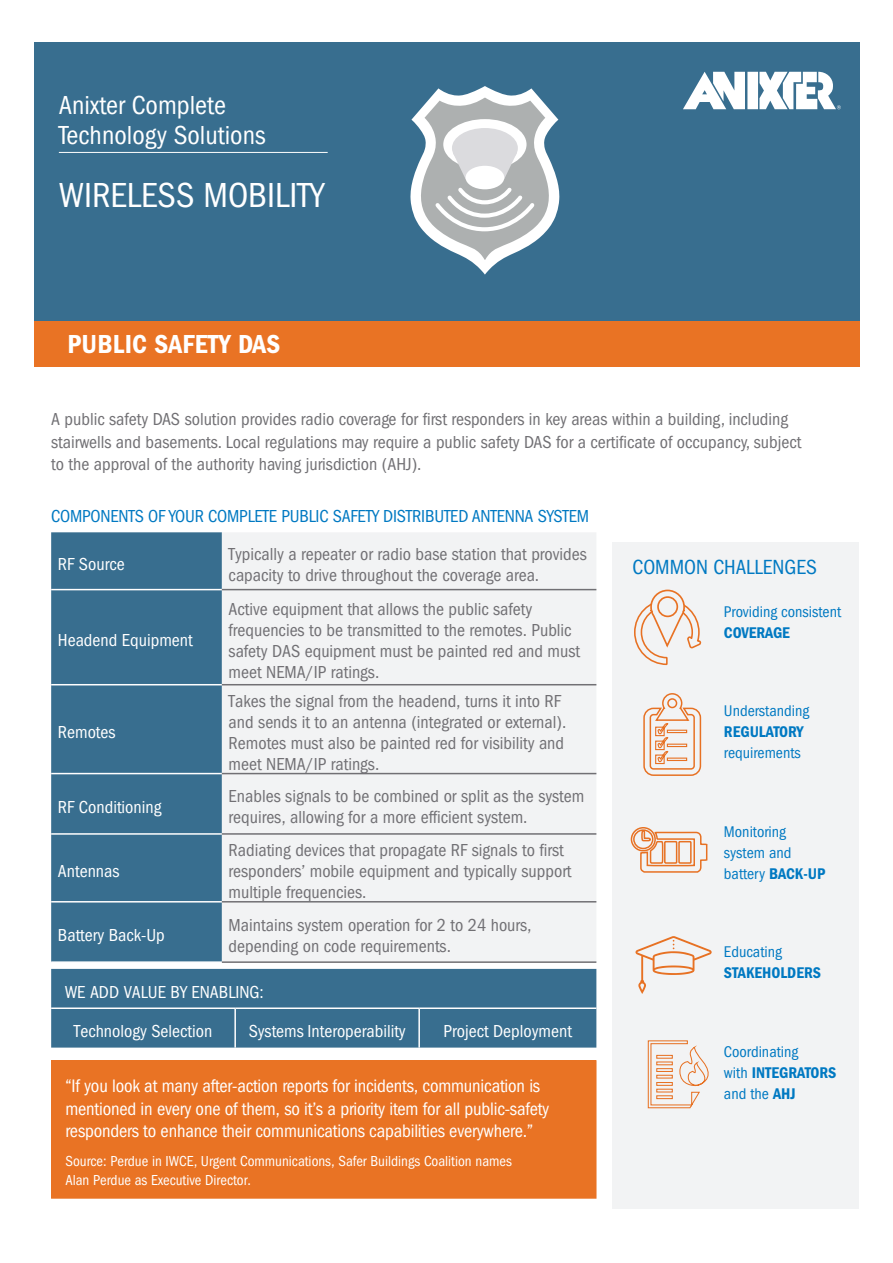
<style>
.page{position:relative;width:893px;height:1263px;background:#fff}
.page>*{position:absolute;margin:0;border:0;box-sizing:border-box;transform-origin:0 0}
.Header_Intro{font:condensed 36px "ITC Franklin Gothic Std";color:#fff}
.Header_Intro-2{font:condensed 27px/30px "ITC Franklin Gothic Std";color:#fff}
.Headline_16_15{font:27px "ITC Franklin Gothic Std Dm Cd";letter-spacing:.01em;color:#fff}
.Body_10_14{font:condensed 21.15px "ITC Franklin Gothic Std";color:#0079c2}
.Callout_10_12{font:condensed 18.75px/22.5px "ITC Franklin Gothic Std";letter-spacing:-.01em;color:#fff}
.Callout_10_12-2{font:condensed 18px/21px "ITC Franklin Gothic Std";color:#717074}
.Body_10_14-2{font:condensed 18px/22.5px "ITC Franklin Gothic Std";color:#717074}
.Callout_10_12-3{font:condensed 18px "ITC Franklin Gothic Std";color:#fff}
.Subhead_12_14{font:condensed 18px "ITC Franklin Gothic Std";letter-spacing:-.01em;color:#0079c2}
.Body_White{font:condensed 16.05px/20.9px "ITC Franklin Gothic Std";color:#0079c2}
.Body_White-2{font:16.05px/20.9px "ITC Franklin Gothic Std Dm Cd";color:#0079c2}
.Callout_10_12-4{font:condensed 15px/19.5px "ITC Franklin Gothic Std";color:#fff}
.s1{font-family:"ITC Franklin Gothic Std Dm Cd";font-stretch:normal}
.s2{font-family:"ITC Franklin Gothic Std";font-stretch:condensed}
</style>
<div class="page">
<div style="left:34px;top:42px;width:825px;height:324px;background:#386e8f"></div>
<div style="left:34px;top:321px;width:825px;height:45px;background:#e97324"></div>
<hr style="left:59px;top:152px;width:269px;height:1px;background:#fff">
<div style="left:747px;top:72px;width:11px;height:37px;background:#fff"></div>
<svg style="left:683px;top:72px;width:62px;height:37px"></svg>
<svg style="left:759px;top:72px;width:82px;height:37px"></svg>
<div style="left:612px;top:543px;width:247px;height:666px;background:#f2f3f4"></div>
<svg style="left:410px;top:86px;width:150px;height:189px"></svg>
<div style="left:51px;top:532px;width:171px;height:429px;background:#386e8f"></div>
<div style="left:222px;top:533px;width:374px;height:428px;background:#f2f3f4"></div>
<hr style="left:51px;top:589px;width:171px;height:1px;background:#fff">
<hr style="left:51px;top:684px;width:171px;height:1px;background:#fff">
<hr style="left:51px;top:773px;width:171px;height:1px;background:#fff">
<hr style="left:51px;top:833px;width:171px;height:2px;background:#fff">
<hr style="left:51px;top:901px;width:171px;height:1px;background:#fff">
<hr style="left:222px;top:589px;width:374px;height:1px;background:#717074">
<hr style="left:222px;top:684px;width:374px;height:1px;background:#717074">
<hr style="left:222px;top:773px;width:374px;height:1px;background:#717074">
<hr style="left:222px;top:833px;width:374px;height:2px;background:#717074">
<hr style="left:222px;top:901px;width:374px;height:1px;background:#717074">
<hr style="left:222px;top:961px;width:374px;height:2px;background:#717074">
<div style="left:51px;top:969px;width:545px;height:78px;background:#386e8f"></div>
<hr style="left:234px;top:1009px;width:2px;height:38px;background:#fff">
<hr style="left:418px;top:1009px;width:2px;height:38px;background:#fff">
<hr style="left:51px;top:1007px;width:184px;height:2px;background:#fff">
<hr style="left:235px;top:1007px;width:184px;height:2px;background:#fff">
<hr style="left:419px;top:1007px;width:177px;height:2px;background:#fff">
<div style="left:52px;top:1061px;width:544px;height:137px;background:#e97324"></div>
<div style="left:51px;top:1060px;width:545px;height:138px;border:1px solid #e97324"></div>
<svg style="left:634px;top:589px;width:68px;height:77px"></svg>
<div style="left:658px;top:597px;width:19px;height:19px;background:#f2f3f4;border-radius:50%"></div>
<div style="left:657px;top:596px;width:21px;height:21px;border:2px solid #e87224;border-radius:50%"></div>
<svg style="left:643px;top:693px;width:59px;height:83px"></svg>
<svg style="left:630px;top:827px;width:78px;height:46px"></svg>
<svg style="left:635px;top:936px;width:77px;height:58px"></svg>
<svg style="left:647px;top:1040px;width:62px;height:69px"></svg>
<p class="Header_Intro-2" style="left:59px;top:90px;width:208px">Anixter Complete<br>Technology Solutions</p>
<p class="Header_Intro" style="left:59px;top:175px;width:267px">WIRELESS MOBILITY</p>
<p class="Headline_16_15" style="left:68px;top:328px;width:214px">PUBLIC SAFETY DAS</p>
<p class="Body_10_14-2" style="left:51px;top:408px;width:752px">A public safety DAS solution provides radio coverage for first responders in key areas within a building, including stairwells and basements. Local regulations may require a public safety DAS for a certificate of occupancy, subject to the approval of the authority having jurisdiction (AHJ).</p>
<p class="Subhead_12_14" style="left:51px;top:506px;width:539px">COMPONENTS OF YOUR COMPLETE PUBLIC SAFETY DISTRIBUTED ANTENNA SYSTEM</p>
<p class="Body_10_14" style="left:632px;top:555px;width:186px">COMMON CHALLENGES</p>
<p class="Body_White" style="left:724px;top:601px;width:119px">Providing consistent<br><span class="s1">COVERAGE</span></p>
<p class="Callout_10_12-3" style="left:58px;top:554px;width:68px">RF Source</p>
<p class="Callout_10_12-2" style="left:229px;top:543px;width:360px">Typically a repeater or radio base station that provides capacity to drive throughout the coverage area.</p>
<p class="Callout_10_12-2" style="left:229px;top:598px;width:353px">Active equipment that allows the public safety frequencies to be transmitted to the remotes. Public safety DAS equipment must be painted red and must meet NEMA/IP ratings.</p>
<p class="Callout_10_12-3" style="left:58px;top:630px;width:136px">Headend Equipment</p>
<p class="Callout_10_12-3" style="left:58px;top:722px;width:59px">Remotes</p>
<p class="Callout_10_12-2" style="left:229px;top:690px;width:339px">Takes the signal from the headend, turns it into RF and sends it to an antenna (integrated or external).<br>Remotes must also be painted red for visibility and meet NEMA/IP ratings.</p>
<p class="Callout_10_12-3" style="left:58px;top:797px;width:105px">RF Conditioning</p>
<p class="Callout_10_12-2" style="left:229px;top:786px;width:357px">Enables signals to be combined or split as the system requires, allowing for a more efficient system.</p>
<p class="Callout_10_12-3" style="left:58px;top:861px;width:63px">Antennas</p>
<p class="Callout_10_12-2" style="left:229px;top:840px;width:344px">Radiating devices that propagate RF signals to first responders’ mobile equipment and typically support multiple frequencies.</p>
<p class="Callout_10_12-3" style="left:58px;top:925px;width:108px">Battery Back-Up</p>
<p class="Callout_10_12-2" style="left:229px;top:914px;width:304px">Maintains system operation for 2 to 24 hours, depending on code requirements.</p>
<p class="Callout_10_12-3" style="left:65px;top:982px;width:201px">WE ADD VALUE BY ENABLING:</p>
<p class="Callout_10_12-3" style="left:74px;top:1021px;width:140px">Technology Selection</p>
<p class="Callout_10_12-3" style="left:249px;top:1021px;width:158px">Systems Interoperability</p>
<p class="Callout_10_12-3" style="left:444px;top:1021px;width:130px">Project Deployment</p>
<p class="Callout_10_12" style="left:65px;top:1075px;width:485px">“If you look at many after-action reports for incidents, communication is mentioned in every one of them, so it’s a priority item for all public-safety responders to enhance their communications capabilities everywhere.”</p>
<p class="Callout_10_12-4" style="left:65px;top:1151px;width:448px">Source: Perdue in IWCE, Urgent Communications, Safer Buildings Coalition names<br>Alan Perdue as Executive Director.</p>
<p class="Body_White" style="left:724px;top:701px;width:87px">Understanding<br><span class="s1">REGULATORY </span>requirements</p>
<p class="Body_White" style="left:724px;top:821px;width:103px">Monitoring system and battery <span class="s1">BACK-UP</span></p>
<p class="Body_White-2" style="left:724px;top:941px;width:98px"><span class="s2">Educating<br></span>STAKEHOLDERS</p>
<p class="Body_White" style="left:724px;top:1041px;width:114px">Coordinating<br>with <span class="s1">INTEGRATORS </span>and the <span class="s1">AHJ</span></p>
</div>
